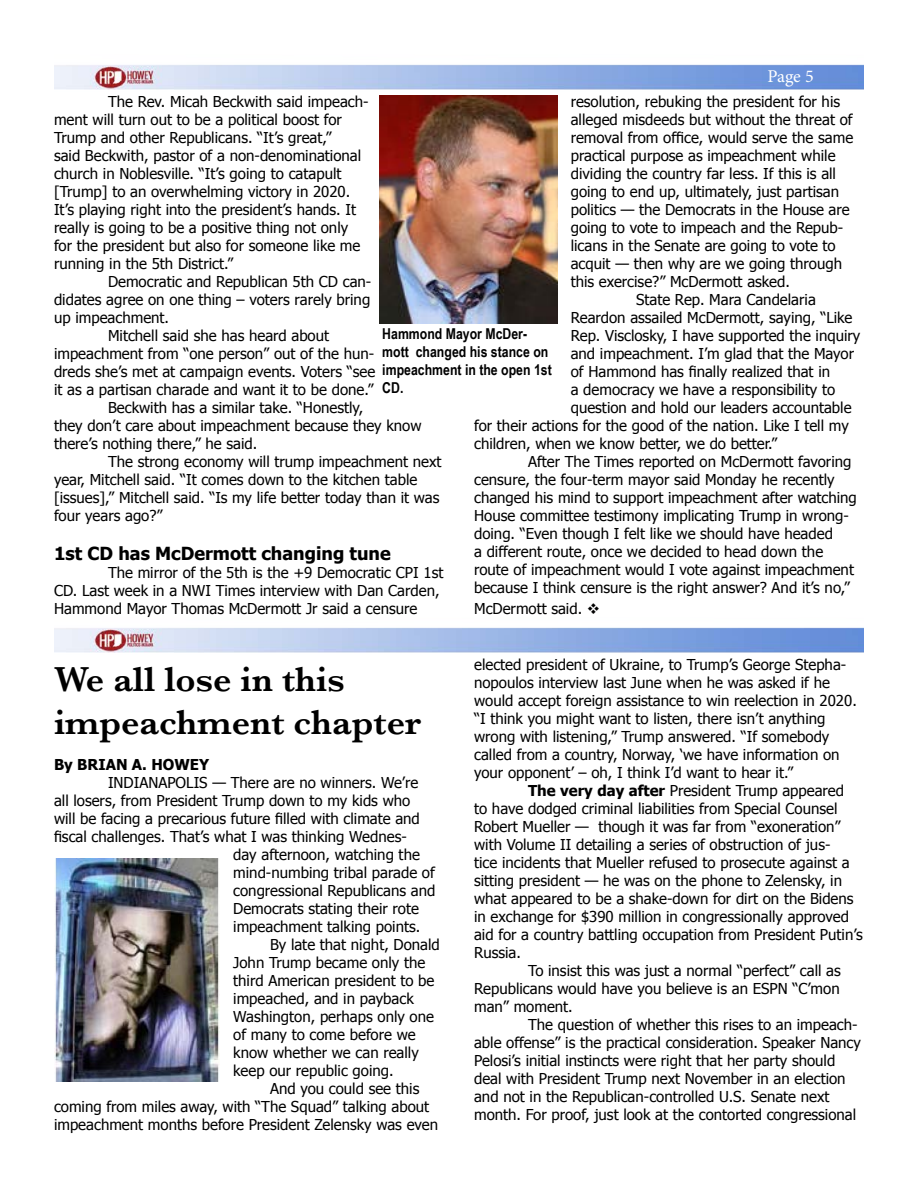
<style>
.page{position:relative;width:918px;height:1188px;background:#fff}
.page>*{position:absolute;margin:0;border:0;box-sizing:border-box;transform-origin:0 0}
.t1{font:600 36px/43.2px "Baskerville";color:#000}
.t2{font:700 18px "Tahoma";color:#000}
.t3{font:18px "Minion Pro";color:#fff}
.t4{font:15px/18px "Tahoma";color:#000}
.t5{font:700 15px/18px "Arial Narrow";color:#000}
.t6{font:700 15px "Tahoma";color:#000}
.s1{font-weight:700}
</style>
<div class="page">
<img style="left:54px;top:64px;width:810px;height:26px">
<img style="left:54px;top:627px;width:810px;height:26px">
<img style="left:54px;top:858px;width:166px;height:224px">
<img style="left:379px;top:95px;width:178px;height:229px">
<p class="t3" style="left:767px;top:64px;width:48px">Page 5</p>
<p class="t4" style="left:571px;top:92px;width:271px">resolution, rebuking the president for his</p>
<p class="t4" style="left:571px;top:110px;width:283px">alleged misdeeds but without the threat of</p>
<p class="t4" style="left:571px;top:128px;width:284px">removal from office, would serve the same</p>
<p class="t4" style="left:571px;top:146px;width:266px">practical purpose as impeachment while</p>
<p class="t4" style="left:571px;top:164px;width:267px">dividing the country far less. If this is all</p>
<p class="t4" style="left:571px;top:182px;width:270px">going to end up, ultimately, just partisan</p>
<p class="t4" style="left:571px;top:200px;width:280px">politics — the Democrats in the House are</p>
<p class="t4" style="left:571px;top:218px;width:274px">going to vote to impeach and the Repub-</p>
<p class="t4" style="left:571px;top:236px;width:267px">licans in the Senate are going to vote to</p>
<p class="t4" style="left:571px;top:254px;width:273px">acquit — then why are we going through</p>
<p class="t4" style="left:571px;top:272px;width:221px">this exercise?” McDermott asked.</p>
<p class="t4" style="left:636px;top:290px;width:181px">State Rep. Mara Candelaria</p>
<p class="t4" style="left:571px;top:308px;width:283px">Reardon assailed McDermott, saying, “Like</p>
<p class="t4" style="left:571px;top:326px;width:291px">Rep. Visclosky, I have supported the inquiry</p>
<p class="t4" style="left:571px;top:344px;width:285px">and impeachment. I’m glad that the Mayor</p>
<p class="t4" style="left:571px;top:362px;width:261px">of Hammond has finally realized that in</p>
<p class="t4" style="left:571px;top:380px;width:266px">a democracy we have a responsibility to</p>
<p class="t4" style="left:571px;top:398px;width:282px">question and hold our leaders accountable</p>
<p class="t4" style="left:474px;top:416px;width:376px">for their actions for the good of the nation. Like I tell my</p>
<p class="t4" style="left:474px;top:434px;width:305px">children, when we know better, we do better.”</p>
<p class="t4" style="left:528px;top:452px;width:325px">After The Times reported on McDermott favoring</p>
<p class="t4" style="left:474px;top:470px;width:362px">censure, the four-term mayor said Monday he recently</p>
<p class="t4" style="left:474px;top:488px;width:384px">changed his mind to support impeachment after watching</p>
<p class="t4" style="left:474px;top:506px;width:376px">House committee testimony implicating Trump in wrong-</p>
<p class="t4" style="left:474px;top:524px;width:360px">doing. “Even though I felt like we should have headed</p>
<p class="t4" style="left:474px;top:542px;width:351px">a different route, once we decided to head down the</p>
<p class="t4" style="left:474px;top:560px;width:381px">route of impeachment would I vote against impeachment</p>
<p class="t4" style="left:474px;top:578px;width:377px">because I think censure is the right answer? And it’s no,”</p>
<p class="t4" style="left:474px;top:599px;width:128px">McDermott said. ❖</p>
<p class="t4" style="left:54px;top:92px;width:316px;text-indent:54px">The Rev. Micah Beckwith said impeach&shy;ment will turn out to be a political boost for Trump and other Republicans. “It’s great,”<br>said Beckwith, pastor of a non-denominational church in Noblesville. “It’s going to catapult [Trump] to an overwhelming victory in 2020.<br>It’s playing right into the president’s hands. It really is going to be a positive thing not only for the president but also for someone like me running in the 5th District.”</p>
<p class="t4" style="left:108px;top:272px;width:265px">Democratic and Republican 5th CD can-</p>
<p class="t4" style="left:54px;top:290px;width:318px">didates agree on one thing – voters rarely bring</p>
<p class="t4" style="left:54px;top:308px;width:117px">up impeachment.</p>
<p class="t4" style="left:108px;top:326px;width:223px">Mitchell said she has heard about</p>
<p class="t4" style="left:54px;top:344px;width:322px">impeachment from “one person” out of the hun-</p>
<p class="t4" style="left:54px;top:362px;width:323px">dreds she’s met at campaign events. Voters “see</p>
<p class="t4" style="left:54px;top:380px;width:321px">it as a partisan charade and want it to be done.”</p>
<p class="t4" style="left:108px;top:398px;width:257px">Beckwith has a similar take. “Honestly,</p>
<p class="t4" style="left:54px;top:416px;width:369px">they don’t care about impeachment because they know</p>
<p class="t4" style="left:54px;top:434px;width:205px">there’s nothing there,” he said.</p>
<p class="t4" style="left:108px;top:452px;width:335px">The strong economy will trump impeachment next</p>
<p class="t4" style="left:54px;top:470px;width:365px">year, Mitchell said. “It comes down to the kitchen table</p>
<p class="t4" style="left:54px;top:488px;width:387px">[issues],” Mitchell said. “Is my life better today than it was</p>
<p class="t4" style="left:54px;top:506px;width:110px">four years ago?”</p>
<p class="t2" style="left:54px;top:541px;width:338px">1st CD has McDermott changing tune</p>
<p class="t4" style="left:54px;top:563px;width:391px;text-indent:54px">The mirror of the 5th is the +9 Democratic CPI 1st<br>CD. Last week in a NWI Times interview with Dan Carden,<br>Hammond Mayor Thomas McDermott Jr said a censure</p>
<p class="t5" style="left:382px;top:324px;width:171px">Hammond Mayor McDer&shy;mott changed his stance on impeachment in the open 1st<br>CD.</p>
<h1 class="t1" style="left:54px;top:657px;width:368px">We all lose in this impeachment chapter</h1>
<p class="t6" style="left:54px;top:754px;width:157px">By BRIAN A. HOWEY</p>
<p class="t4" style="left:108px;top:773px;width:312px">INDIANAPOLIS — There are no winners. We’re</p>
<p class="t4" style="left:54px;top:791px;width:358px">all losers, from President Trump down to my kids who</p>
<p class="t4" style="left:54px;top:809px;width:367px">will be facing a precarious future filled with climate and</p>
<p class="t4" style="left:54px;top:827px;width:354px">fiscal challenges. That’s what I was thinking Wednes-</p>
<p class="t4" style="left:233px;top:845px;width:188px">day afternoon, watching the</p>
<p class="t4" style="left:233px;top:863px;width:203px">mind-numbing tribal parade of</p>
<p class="t4" style="left:233px;top:881px;width:204px">congressional Republicans and</p>
<p class="t4" style="left:233px;top:899px;width:187px">Democrats stating their rote</p>
<p class="t4" style="left:233px;top:917px;width:189px">impeachment talking points.</p>
<p class="t4" style="left:270px;top:935px;width:171px">By late that night, Donald</p>
<p class="t4" style="left:233px;top:953px;width:194px">John Trump became only the</p>
<p class="t4" style="left:233px;top:971px;width:203px">third American president to be</p>
<p class="t4" style="left:233px;top:989px;width:182px">impeached, and in payback</p>
<p class="t4" style="left:233px;top:1007px;width:202px">Washington, perhaps only one</p>
<p class="t4" style="left:233px;top:1025px;width:184px">of many to come before we</p>
<p class="t4" style="left:233px;top:1043px;width:187px">know whether we can really</p>
<p class="t4" style="left:233px;top:1061px;width:162px">keep our republic going.</p>
<p class="t4" style="left:270px;top:1079px;width:151px">And you could see this</p>
<p class="t4" style="left:54px;top:1097px;width:377px">coming from miles away, with “The Squad” talking about</p>
<p class="t4" style="left:54px;top:1115px;width:386px">impeachment months before President Zelensky was even</p>
<p class="t4" style="left:474px;top:655px;width:384px">elected president of Ukraine, to Trump’s George Stepha&shy;nopoulos interview last June when he was asked if he would accept foreign assistance to win reelection in 2020. “I think you might want to listen, there isn’t anything wrong with listening,” Trump answered. “If somebody called from a country, Norway, ‘we have information on your opponent’ – oh, I think I’d want to hear it.”</p>
<p class="t4" style="left:474px;top:781px;width:390px;text-indent:54px"><span class="s1">The very day after</span> President Trump appeared<br>to have dodged criminal liabilities from Special Counsel Robert Mueller — though it was far from “exoneration” with Volume II detailing a series of obstruction of jus-<br>tice incidents that Mueller refused to prosecute against a sitting president — he was on the phone to Zelensky, in what appeared to be a shake-down for dirt on the Bidens in exchange for $390 million in congressionally approved aid for a country battling occupation from President Putin’s Russia.</p>
<p class="t4" style="left:474px;top:961px;width:368px;text-align:justify;text-indent:54px">To insist this was just a normal “perfect” call as Republicans would have you believe is an ESPN “C’mon man” moment.</p>
<p class="t4" style="left:474px;top:1015px;width:388px;text-indent:54px">The question of whether this rises to an impeach&shy;able offense” is the practical consideration. Speaker Nancy Pelosi’s initial instincts were right that her party should deal with President Trump next November in an election and not in the Republican-controlled U.S. Senate next month. For proof, just look at the contorted congressional</p>
</div>
